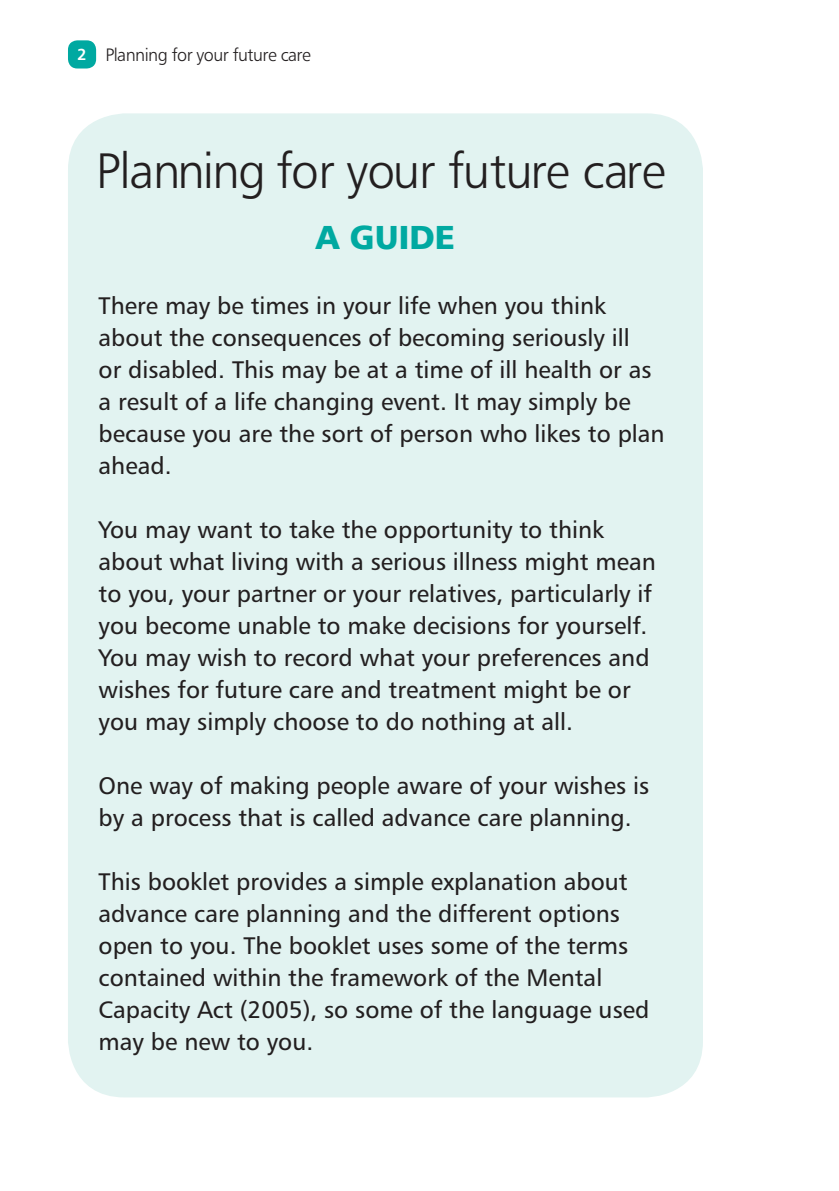
<style>
.page{position:relative;width:839px;height:1191px;background:#fff}
.page>*{position:absolute;margin:0;border:0;box-sizing:border-box;transform-origin:0 0}
.t1{font:49.8px "Humanist 777 BT Light B";letter-spacing:-.03em;color:#231f20}
.t2{font:33.2px "Humanist 777 BT Black B";color:#00a9a1}
.t3{font:24px/32px "Humanist 777 BT Roman B";color:#231f20}
.t4{font:18px "Humanist 777 BT Light B";letter-spacing:-.03em;color:#231f20}
.s1{font-family:"Humanist 777 BT Bold B";font-size:16px;color:#fff}
</style>
<div class="page">
<div style="left:68px;top:113px;width:635px;height:984px;background:#e2f3f1;border-radius:57px"></div>
<div style="left:68px;top:40px;width:28px;height:28px;background:#00a9a1;border-radius:9px"></div>
<p class="t4" style="left:77px;top:46px;width:235px"><span class="s1">2</span> Planning for your future care</p>
<h1 class="t1" style="left:96px;top:146px;width:571px">Planning for your future care</h1>
<h2 class="t2" style="left:316px;top:218px;width:141px">A GUIDE</h2>
<p class="t3" style="left:99px;top:291px;width:568px">There may be times in your life when you think about the consequences of becoming seriously ill<br>or disabled. This may be at a time of ill health or as a result of a life changing event. It may simply be because you are the sort of person who likes to plan ahead.</p>
<p class="t3" style="left:99px;top:515px;width:559px">You may want to take the opportunity to think about what living with a serious illness might mean to you, your partner or your relatives, particularly if you become unable to make decisions for yourself.<br>You may wish to record what your preferences and wishes for future care and treatment might be or you may simply choose to do nothing at all.</p>
<p class="t3" style="left:99px;top:771px;width:552px">One way of making people aware of your wishes is by a process that is called advance care planning.</p>
<p class="t3" style="left:99px;top:867px;width:552px">This booklet provides a simple explanation about advance care planning and the different options open to you. The booklet uses some of the terms contained within the framework of the Mental Capacity Act (2005), so some of the language used may be new to you.</p>
</div>
